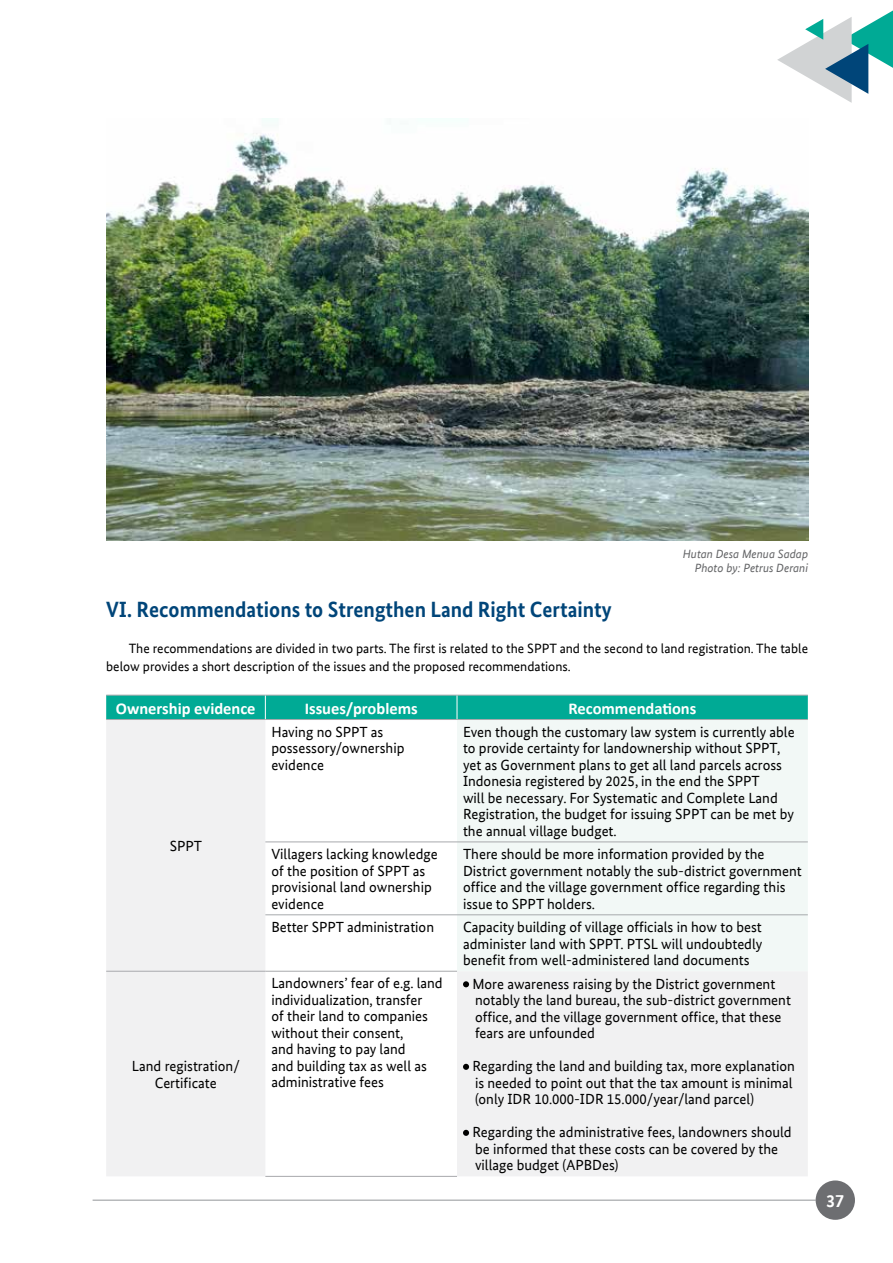
<style>
.page{position:relative;width:893px;height:1263px;background:#fff}
.page>*{position:absolute;margin:0;border:0;box-sizing:border-box;transform-origin:0 0}
.t1{font:700 22.05px "Bundes Sans";color:#004579;scale:.95 1}
.t2{font:700 18px "Bundes Sans Office";color:#fff}
.t3{font:700 16.5px "Calibri";color:#fff}
.t4{font:14.7px/16.5px "Bundes Sans Office";color:#000}
.t5{font:13.5px/18px "Bundes Sans Office";color:#000}
.t6{font:italic 12px/13.5px "Bundes Sans Office";color:#636466;text-align:right}
</style>
<div class="page">
<div style="left:816px;top:1180px;width:39px;height:40px;background:#6d6e71;border-radius:50%"></div>
<hr style="left:93px;top:1200px;width:723px;height:1px;background:#939598">
<svg style="left:777px;top:10px;width:116px;height:93px"></svg>
<svg style="left:106px;top:720px;width:702px;height:456px;fill:#f1f1f2"></svg>
<div style="left:457px;top:720px;width:351px;height:251px;background:#f2f8f6"></div>
<hr style="left:106px;top:719px;width:159px;height:1px;background:#a7a9ac">
<hr style="left:265px;top:719px;width:192px;height:1px;background:#a7a9ac">
<hr style="left:457px;top:719px;width:351px;height:1px;background:#a7a9ac">
<hr style="left:106px;top:971px;width:159px;height:1px;background:#a7a9ac">
<hr style="left:265px;top:841px;width:192px;height:1px;background:#a7a9ac">
<hr style="left:457px;top:841px;width:351px;height:1px;background:#a7a9ac">
<hr style="left:265px;top:914px;width:192px;height:1px;background:#a7a9ac">
<hr style="left:457px;top:914px;width:351px;height:1px;background:#a7a9ac">
<hr style="left:265px;top:971px;width:192px;height:1px;background:#a7a9ac">
<hr style="left:265px;top:1176px;width:192px;height:1px;background:#a7a9ac">
<div style="left:106px;top:695px;width:702px;height:24px;background:#00aa95"></div>
<svg style="left:463px;top:981px;width:6px;height:6px"></svg>
<svg style="left:463px;top:1064px;width:6px;height:6px"></svg>
<svg style="left:463px;top:1130px;width:6px;height:6px"></svg>
<img style="left:106px;top:118px;width:702px;height:422px">
<p class="t6" style="left:683px;top:547px;width:127px">Hutan Desa Menua Sadap<br>Photo by: Petrus Derani</p>
<h1 class="t1" style="left:106px;top:596px;width:534px">VI. Recommendations to Strengthen Land Right Certainty</h1>
<p class="t5" style="left:106px;top:639px;width:703px;text-indent:23px">The recommendations are divided in two parts. The first is related to the SPPT and the second to land registration. The table below provides a short description of the issues and the proposed recommendations.</p>
<p class="t3" style="left:116px;top:697px;width:141px">Ownership evidence</p>
<p class="t3" style="left:305px;top:697px;width:115px">Issues/problems</p>
<p class="t3" style="left:568px;top:697px;width:129px">Recommendations</p>
<p class="t4" style="left:170px;top:838px;width:34px">SPPT</p>
<p class="t4" style="left:132px;top:1058px;width:109px;text-align:center">Land registration/<br>Certificate</p>
<p class="t4" style="left:271px;top:724px;width:135px">Having no SPPT as possessory/ownership evidence</p>
<p class="t4" style="left:463px;top:724px;width:333px">Even though the customary law system is currently able to provide certainty for landownership without SPPT, yet as Government plans to get all land parcels across Indonesia registered by 2025, in the end the SPPT<br>will be necessary. For Systematic and Complete Land Registration, the budget for issuing SPPT can be met by the annual village budget.</p>
<p class="t4" style="left:271px;top:846px;width:168px">Villagers lacking knowledge of the position of SPPT as provisional land ownership evidence</p>
<p class="t4" style="left:463px;top:846px;width:340px">There should be more information provided by the District government notably the sub-district government office and the village government office regarding this issue to SPPT holders.</p>
<p class="t4" style="left:271px;top:919px;width:164px">Better SPPT administration</p>
<p class="t4" style="left:463px;top:919px;width:301px;text-align:justify">Capacity building of village officials in how to best administer land with SPPT. PTSL will undoubtedly benefit from well-administered land documents</p>
<p class="t4" style="left:271px;top:975px;width:173px">Landowners’ fear of e.g. land individualization, transfer<br>of their land to companies without their consent,<br>and having to pay land<br>and building tax as well as administrative fees</p>
<p class="t4" style="left:472px;top:975px;width:320px">More awareness raising by the District government notably the land bureau, the sub-district government office, and the village government office, that these fears are unfounded</p>
<p class="t4" style="left:472px;top:1058px;width:324px">Regarding the land and building tax, more explanation is needed to point out that the tax amount is minimal (only IDR 10.000-IDR 15.000/year/land parcel)</p>
<p class="t4" style="left:472px;top:1124px;width:321px">Regarding the administrative fees, landowners should be informed that these costs can be covered by the village budget (APBDes)</p>
<p class="t2" style="left:826px;top:1190px;width:19px">37</p>
</div>
